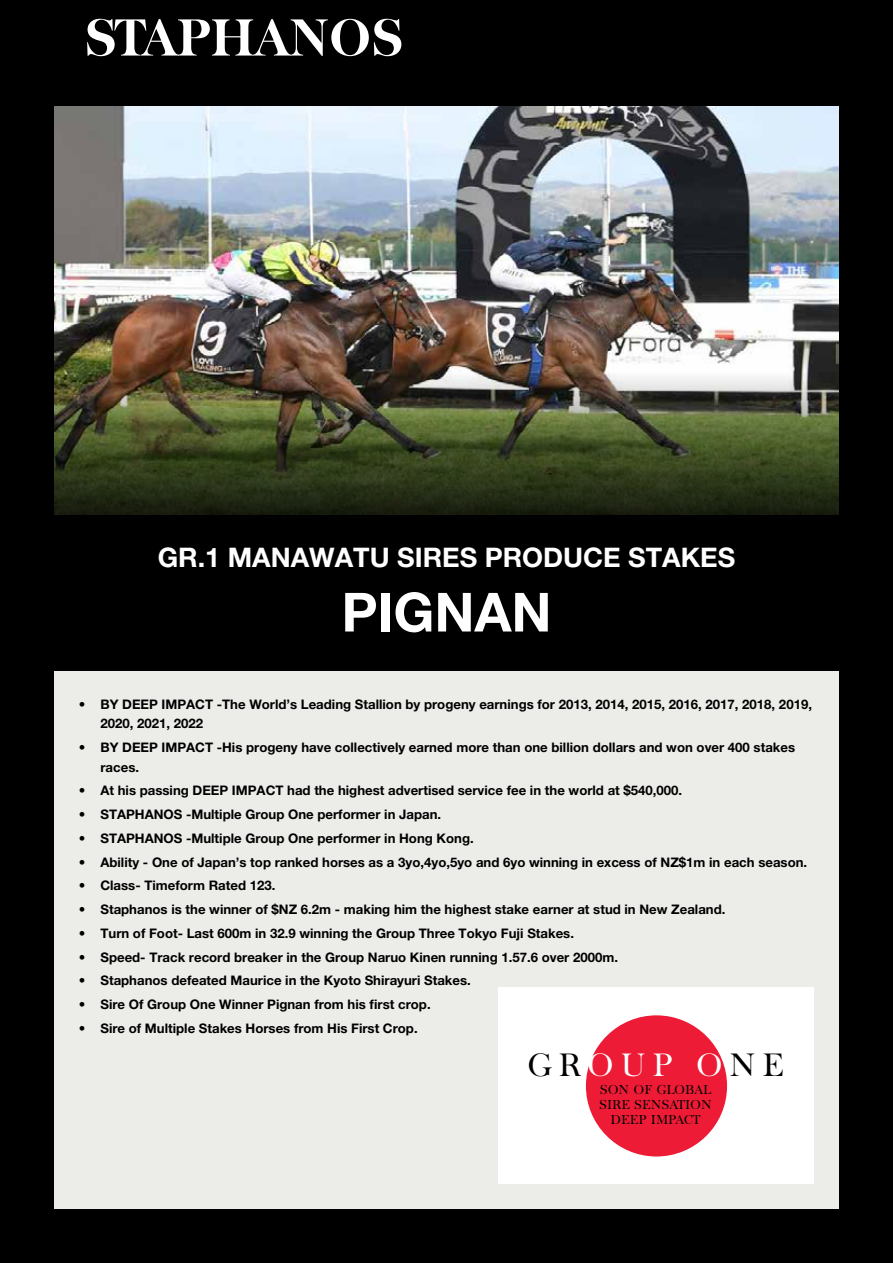
<style>
.page{position:relative;width:893px;height:1263px;background:#000}
.page>*{position:absolute;margin:0;border:0;box-sizing:border-box;transform-origin:0 0}
.t1{font:700 54px "Helvetica Neue LT Pro";color:#fff}
.t2{font:700 50.1px "Baskerville";letter-spacing:.02em;color:#fff}
.t3{font:31.2px "Baskerville";letter-spacing:.25em;color:#000}
.t4{font:700 27px "Helvetica Neue LT Pro";color:#fff}
.t5{font:700 13.2px/19.5px "Helvetica Neue LT Pro";color:#000}
.t6{font:12.45px/15.1px "Baskerville";letter-spacing:.05em;color:#000;text-align:center}
.s1{color:#fff}
</style>
<div class="page">
<img style="left:54px;top:107px;width:785px;height:212px">
<img style="left:54px;top:319px;width:785px;height:196px">
<div style="left:54px;top:672px;width:785px;height:537px;background:#ecece9"></div>
<div style="left:498px;top:987px;width:316px;height:197px;background:#fff"></div>
<div style="left:586px;top:1015px;width:141px;height:142px;background:#ed1b35;border-radius:50%"></div>
<h2 class="t2" style="left:85px;top:7px;width:320px">STAPHANOS</h2>
<h3 class="t4" style="left:158px;top:540px;width:579px">GR.1 MANAWATU SIRES PRODUCE STAKES</h3>
<h1 class="t1" style="left:341px;top:579px;width:211px">PIGNAN</h1>
<p class="t5" style="left:100px;top:694px;width:713px;text-indent:-22px">• BY DEEP IMPACT -The World’s Leading Stallion by progeny earnings for 2013, 2014, 2015, 2016, 2017, 2018, 2019,<br>2020, 2021, 2022</p>
<p class="t5" style="left:100px;top:737px;width:696px;text-indent:-22px">• BY DEEP IMPACT -His progeny have collectively earned more than one billion dollars and won over 400 stakes races.</p>
<p class="t5" style="left:79px;top:781px;width:605px">• At his passing DEEP IMPACT had the highest advertised service fee in the world at $540,000.</p>
<p class="t5" style="left:79px;top:804px;width:364px">• STAPHANOS -Multiple Group One performer in Japan.</p>
<p class="t5" style="left:79px;top:828px;width:396px">• STAPHANOS -Multiple Group One performer in Hong Kong.</p>
<p class="t5" style="left:79px;top:852px;width:730px">• Ability - One of Japan’s top ranked horses as a 3yo,4yo,5yo and 6yo winning in excess of NZ$1m in each season.</p>
<p class="t5" style="left:79px;top:876px;width:198px">• Class- Timeform Rated 123.</p>
<p class="t5" style="left:79px;top:899px;width:648px">• Staphanos is the winner of $NZ 6.2m - making him the highest stake earner at stud in New Zealand.</p>
<p class="t5" style="left:79px;top:923px;width:497px">• Turn of Foot- Last 600m in 32.9 winning the Group Three Tokyo Fuji Stakes.</p>
<p class="t5" style="left:79px;top:947px;width:541px">• Speed- Track record breaker in the Group Naruo Kinen running 1.57.6 over 2000m.</p>
<p class="t5" style="left:79px;top:971px;width:393px">• Staphanos defeated Maurice in the Kyoto Shirayuri Stakes.</p>
<p class="t5" style="left:79px;top:994px;width:353px">• Sire Of Group One Winner Pignan from his first crop.</p>
<p class="t5" style="left:79px;top:1018px;width:340px">• Sire of Multiple Stakes Horses from His First Crop.</p>
<h3 class="t3" style="left:528px;top:1045px;width:257px">GR<span class="s1">OUP O</span>NE</h3>
<p class="t6" style="left:600px;top:1082px;width:113px">SON OF GLOBAL<br>SIRE SENSATION<br>DEEP IMPACT</p>
</div>
